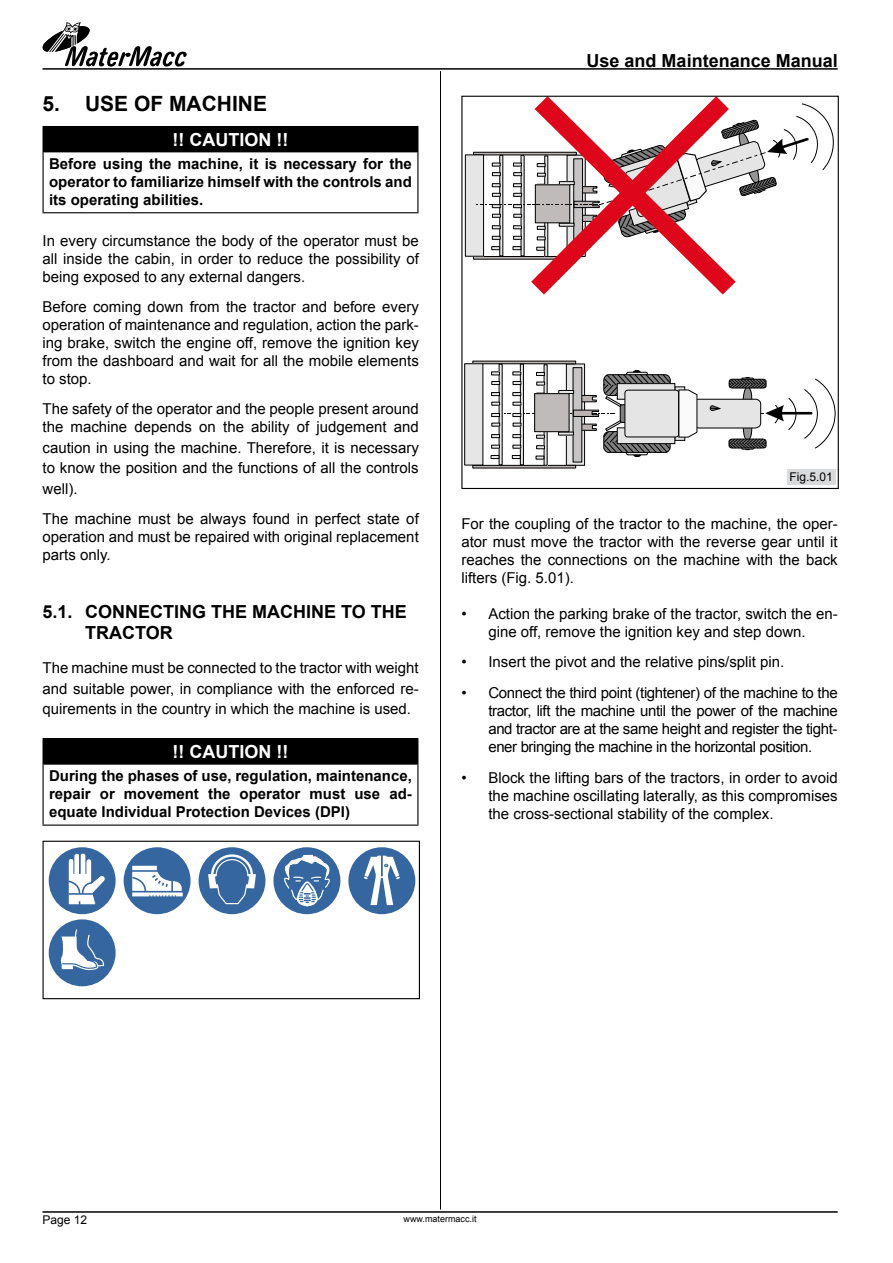
<style>
.page{position:relative;width:893px;height:1263px;background:#fff}
.page>*{position:absolute;margin:0;border:0;box-sizing:border-box;transform-origin:0 0}
.t1{font:700 21px "Arial";color:#000}
.t2{font:700 18px/21.6px "Arial";color:#000}
.t3{font:700 18px "Arial";color:#fff}
.t4{font:15px/18px "Arial";color:#000;text-align:justify}
.t5{font:700 15px/18px "Arial";color:#000;text-align:justify}
.t6{font:12px "Arial";color:#000}
.t7{font:9px "Arial";color:#000}
</style>
<div class="page">
<hr style="left:43px;top:68px;width:795px;height:2px;background:#000">
<svg style="left:42px;top:22px;width:145px;height:45px"></svg>
<hr style="left:43px;top:1211px;width:795px;height:2px;background:#000">
<hr style="left:440px;top:71px;width:1px;height:1138px;background:#000">
<div style="left:43px;top:127px;width:375px;height:25px;background:#000"></div>
<hr style="left:43px;top:126px;width:375px;height:1px;background:#000">
<hr style="left:43px;top:152px;width:1px;height:60px;background:#000">
<hr style="left:417px;top:152px;width:1px;height:60px;background:#000">
<hr style="left:43px;top:212px;width:375px;height:1px;background:#000">
<div style="left:43px;top:739px;width:375px;height:25px;background:#000"></div>
<hr style="left:44px;top:763px;width:373px;height:2px;background:#000">
<hr style="left:43px;top:738px;width:375px;height:1px;background:#000">
<hr style="left:43px;top:764px;width:1px;height:60px;background:#000">
<hr style="left:417px;top:764px;width:1px;height:60px;background:#000">
<hr style="left:43px;top:824px;width:375px;height:2px;background:#000">
<div style="left:49px;top:847px;width:67px;height:67px;background:#35669f;border-radius:50%"></div>
<svg style="left:68px;top:852px;width:39px;height:54px"></svg>
<div style="left:49px;top:919px;width:67px;height:67px;background:#35669f;border-radius:50%"></div>
<div style="left:124px;top:847px;width:67px;height:67px;background:#35669f;border-radius:50%"></div>
<svg style="left:132px;top:866px;width:51px;height:31px"></svg>
<hr style="left:132px;top:870px;width:29px;height:2px;background:#35669f">
<div style="left:199px;top:847px;width:66px;height:67px;background:#35669f;border-radius:50%"></div>
<svg style="left:208px;top:853px;width:48px;height:54px"></svg>
<div style="left:273px;top:847px;width:67px;height:67px;background:#35669f;border-radius:50%"></div>
<svg style="left:283px;top:847px;width:47px;height:68px"></svg>
<div style="left:348px;top:847px;width:67px;height:67px;background:#35669f;border-radius:50%"></div>
<svg style="left:364px;top:855px;width:36px;height:50px"></svg>
<svg style="left:60px;top:929px;width:45px;height:41px"></svg>
<div style="left:43px;top:841px;width:377px;height:158px;border:1px solid #000"></div>
<div style="left:473px;top:152px;width:104px;height:3px;border:1px solid #000"></div>
<div style="left:473px;top:256px;width:104px;height:4px;border:1px solid #000"></div>
<div style="left:465px;top:155px;width:19px;height:101px;background:#e6e6e6"></div>
<div style="left:465px;top:154px;width:19px;height:103px;border:1px solid #000"></div>
<svg style="left:476px;top:98px;width:358px;height:197px"></svg>
<div style="left:566px;top:364px;width:19px;height:101px;background:#e6e6e6"></div>
<div style="left:566px;top:363px;width:19px;height:103px;border:1px solid #000"></div>
<div style="left:573px;top:368px;width:9px;height:94px;background:#c6c4c4"></div>
<div style="left:573px;top:367px;width:9px;height:96px;border:1px solid #000"></div>
<div style="left:472px;top:361px;width:104px;height:3px;border:1px solid #000"></div>
<div style="left:472px;top:465px;width:104px;height:3px;border:1px solid #000"></div>
<div style="left:465px;top:364px;width:18px;height:101px;background:#e6e6e6"></div>
<div style="left:464px;top:363px;width:19px;height:103px;border:1px solid #000"></div>
<div style="left:520px;top:364px;width:4px;height:101px;border:1px solid #000"></div>
<svg style="left:491px;top:370px;width:345px;height:90px"></svg>
<div style="left:558px;top:390px;width:16px;height:4px;border:1px solid #000"></div>
<div style="left:535px;top:394px;width:34px;height:38px;background:#bfbbbb"></div>
<div style="left:534px;top:393px;width:36px;height:39px;border:1px solid #000"></div>
<div style="left:461px;top:96px;width:378px;height:393px;border:1px solid #000"></div>
<div style="left:787px;top:470px;width:49px;height:15px;background:#d9dadb"></div>
<h1 class="t1" style="left:43px;top:90px;width:226px">5. USE OF MACHINE</h1>
<p class="t3" style="left:172px;top:127px;width:117px">!! CAUTION !!</p>
<p class="t5" style="left:49px;top:155px;width:364px">Before using the machine, it is necessary for the operator to familiarize himself with the controls and its operating abilities.</p>
<p class="t4" style="left:43px;top:232px;width:378px">In every circumstance the body of the operator must be all inside the cabin, in order to reduce the possibility of being exposed to any external dangers.</p>
<p class="t4" style="left:43px;top:298px;width:378px">Before coming down from the tractor and before every operation of maintenance and regulation, action the park&shy;ing brake, switch the engine off, remove the ignition key from the dashboard and wait for all the mobile elements to stop.</p>
<p class="t4" style="left:43px;top:400px;width:378px">The safety of the operator and the people present around the machine depends on the ability of judgement and</p>
<p class="t4" style="left:43px;top:437px;width:378px;line-height:20.7px">caution in using the machine. Therefore, it is necessary to know the position and the functions of all the controls well).</p>
<p class="t4" style="left:43px;top:510px;width:378px">The machine must be always found in perfect state of operation and must be repaired with original replacement parts only.</p>
<p class="t2" style="left:85px;top:601px;width:323px;text-indent:-43px">5.1. CONNECTING THE MACHINE TO THE<br>TRACTOR</p>
<p class="t4" style="left:43px;top:657px;width:378px;line-height:20.7px">The machine must be connected to the tractor with weight and suitable power, in compliance with the enforced re&shy;quirements in the country in which the machine is used.</p>
<p class="t3" style="left:172px;top:740px;width:117px">!! CAUTION !!</p>
<p class="t5" style="left:49px;top:767px;width:364px">During the phases of use, regulation, maintenance, repair or movement the operator must use ad&shy;equate Individual Protection Devices (DPI)</p>
<p class="t2" style="left:587px;top:50px;width:253px">Use and Maintenance Manual</p>
<p class="t6" style="left:789px;top:469px;width:45px">Fig.5.01</p>
<p class="t4" style="left:461px;top:514px;width:378px">For the coupling of the tractor to the machine, the oper&shy;ator must move the tractor with the reverse gear until it reaches the connections on the machine with the back lifters (Fig. 5.01).</p>
<p class="t4" style="left:461px;top:604px;width:378px;text-align:center">• Action the parking brake of the tractor, switch the en&shy;gine off, remove the ignition key and step down.</p>
<p class="t4" style="left:461px;top:653px;width:324px">• Insert the pivot and the relative pins/split pin.</p>
<p class="t4" style="left:488px;top:684px;width:351px;text-indent:-27px">• Connect the third point (tightener) of the machine to the tractor, lift the machine until the power of the machine and tractor are at the same height and register the tight&shy;ener bringing the machine in the horizontal position.</p>
<p class="t4" style="left:488px;top:769px;width:351px;text-indent:-27px">• Block the lifting bars of the tractors, in order to avoid the machine oscillating laterally, as this compromises the cross-sectional stability of the complex.</p>
<p class="t6" style="left:43px;top:1211px;width:46px">Page 12</p>
<p class="t7" style="left:404px;top:1213px;width:75px">www.matermacc.it</p>
</div>
